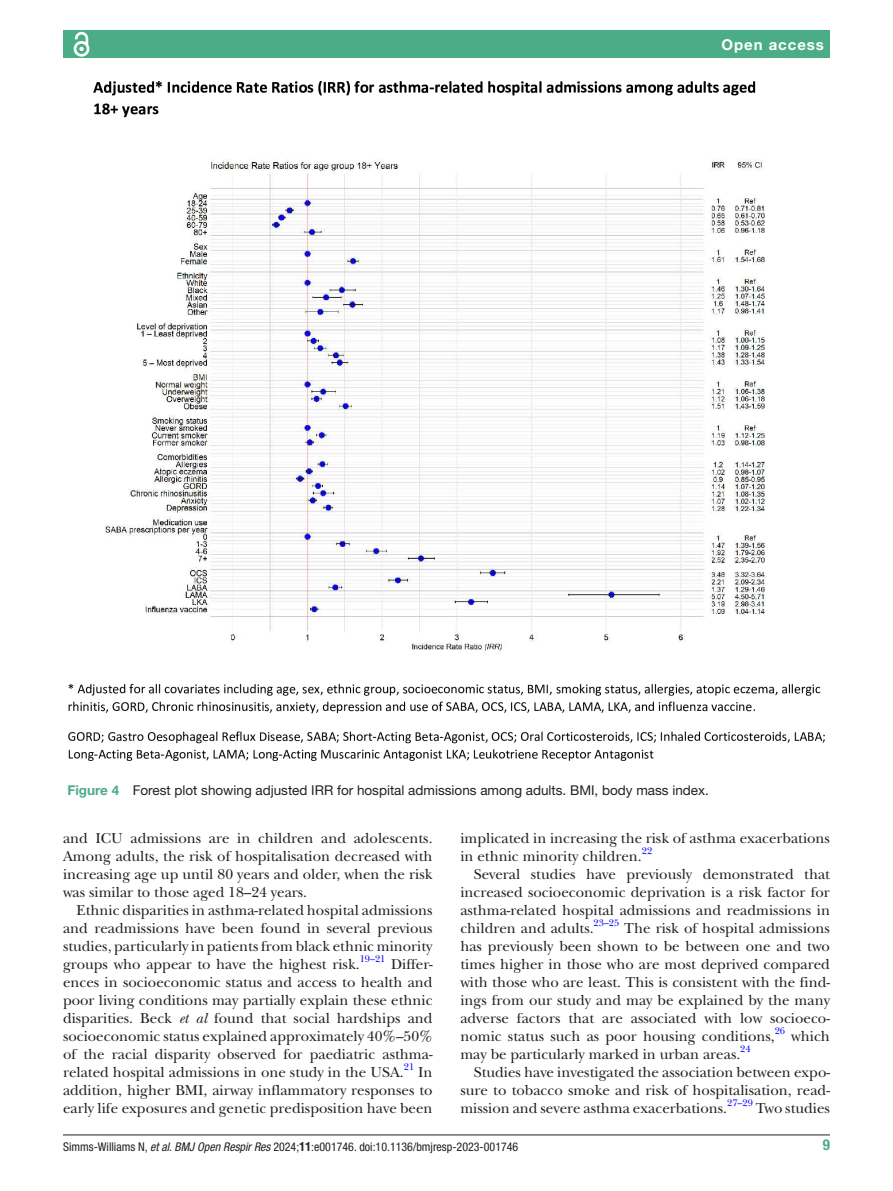
<style>
.page{position:relative;width:893px;height:1191px;background:#fff}
.page>*{position:absolute;margin:0;border:0;box-sizing:border-box;transform-origin:0 0}
.t1{font:15px/18px "New Baskerville";color:#231f20;text-align:justify}
.t2{font:700 15px "Helvetica Neue LT Std";letter-spacing:.065em;color:#fff}
.t3{font:700 condensed 15px "Helvetica Neue LT Std";color:#4bad87}
.t4{font:13.5px "Helvetica Neue LT Std";color:#231f20}
.t5{font:condensed 12px "Helvetica Neue LT Std";color:#231f20}
.t6{font:9.9px "New Baskerville";color:#00f}
.s1{font-weight:700;color:#4bad87}
.s2{font-style:italic}
.s3{font-family:"Helvetica";font-weight:700}
</style>
<div class="page">
<hr style="left:63px;top:1134px;width:767px;height:1px;background:#231f20">
<div style="left:63px;top:31px;width:767px;height:27px;background:#4bad87"></div>
<svg style="left:73px;top:31px;width:17px;height:26px"></svg>
<img style="left:68px;top:81px;width:757px;height:679px">
<p class="t2" style="left:721px;top:35px;width:104px">Open access</p>
<p class="t4" style="left:68px;top:781px;width:643px"><span class="s1">Figure 4</span> Forest plot showing adjusted IRR for hospital admissions among adults. BMI, body mass index.</p>
<p class="t1" style="left:63px;top:829px;width:371px">and ICU admissions are in children and adolescents.<br>Among adults, the risk of hospitalisation decreased with increasing age up until 80 years and older, when the risk was similar to those aged 18–24 years.</p>
<p class="t1" style="left:63px;top:901px;width:371px;text-indent:14px">Ethnic disparities in asthma-related hospital admissions and readmissions have been found in several previous studies, particularly in patients from black ethnic minority groups who appear to have the highest risk.</p>
<p class="t6" style="left:360px;top:953px;width:27px">19–21</p>
<p class="t1" style="left:63px;top:955px;width:371px;text-indent:328px">Differ&shy;ences in socioeconomic status and access to health and poor living conditions may partially explain these ethnic disparities. Beck <span class="s2">et al</span> found that social hardships and socioeconomic status explained approximately 40%–50% of the racial disparity observed for paediatric asthma&shy;related hospital admissions in one study in the USA.</p>
<p class="t6" style="left:404px;top:1061px;width:12px">21</p>
<p class="t1" style="left:63px;top:1063px;width:371px;text-indent:355px">In addition, higher BMI, airway inflammatory responses to early life exposures and genetic predisposition have been</p>
<p class="t1" style="left:460px;top:829px;width:371px">implicated in increasing the risk of asthma exacerbations in ethnic minority children.</p>
<p class="t6" style="left:642px;top:845px;width:12px">22</p>
<p class="t1" style="left:460px;top:865px;width:371px;text-indent:14px">Several studies have previously demonstrated that increased socioeconomic deprivation is a risk factor for asthma-related hospital admissions and readmissions in children and adults.</p>
<p class="t6" style="left:594px;top:917px;width:27px">23–25</p>
<p class="t1" style="left:460px;top:919px;width:371px;text-indent:164px">The risk of hospital admissions has previously been shown to be between one and two times higher in those who are most deprived compared with those who are least. This is consistent with the find&shy;ings from our study and may be explained by the many adverse factors that are associated with low socioeco&shy;nomic status such as poor housing conditions,</p>
<p class="t6" style="left:775px;top:1025px;width:12px">26</p>
<p class="t1" style="left:791px;top:1027px;width:40px">which</p>
<p class="t1" style="left:460px;top:1045px;width:281px">may be particularly marked in urban areas.</p>
<p class="t6" style="left:740px;top:1043px;width:12px">24</p>
<p class="t1" style="left:460px;top:1063px;width:371px;text-indent:14px">Studies have investigated the association between expo&shy;sure to tobacco smoke and risk of hospitalisation, read&shy;mission and severe asthma exacerbations.</p>
<p class="t6" style="left:727px;top:1097px;width:27px">27–29</p>
<p class="t1" style="left:756px;top:1099px;width:76px">Two studies</p>
<p class="t5" style="left:63px;top:1139px;width:457px">Simms-Williams N, <span class="s2">et al</span>. <span class="s2">BMJ Open Respir Res</span> 2024;<span class="s3">11</span>:e001746. doi:10.1136/bmjresp-2023-001746</p>
<p class="t3" style="left:823px;top:1135px;width:9px">9</p>
</div>
